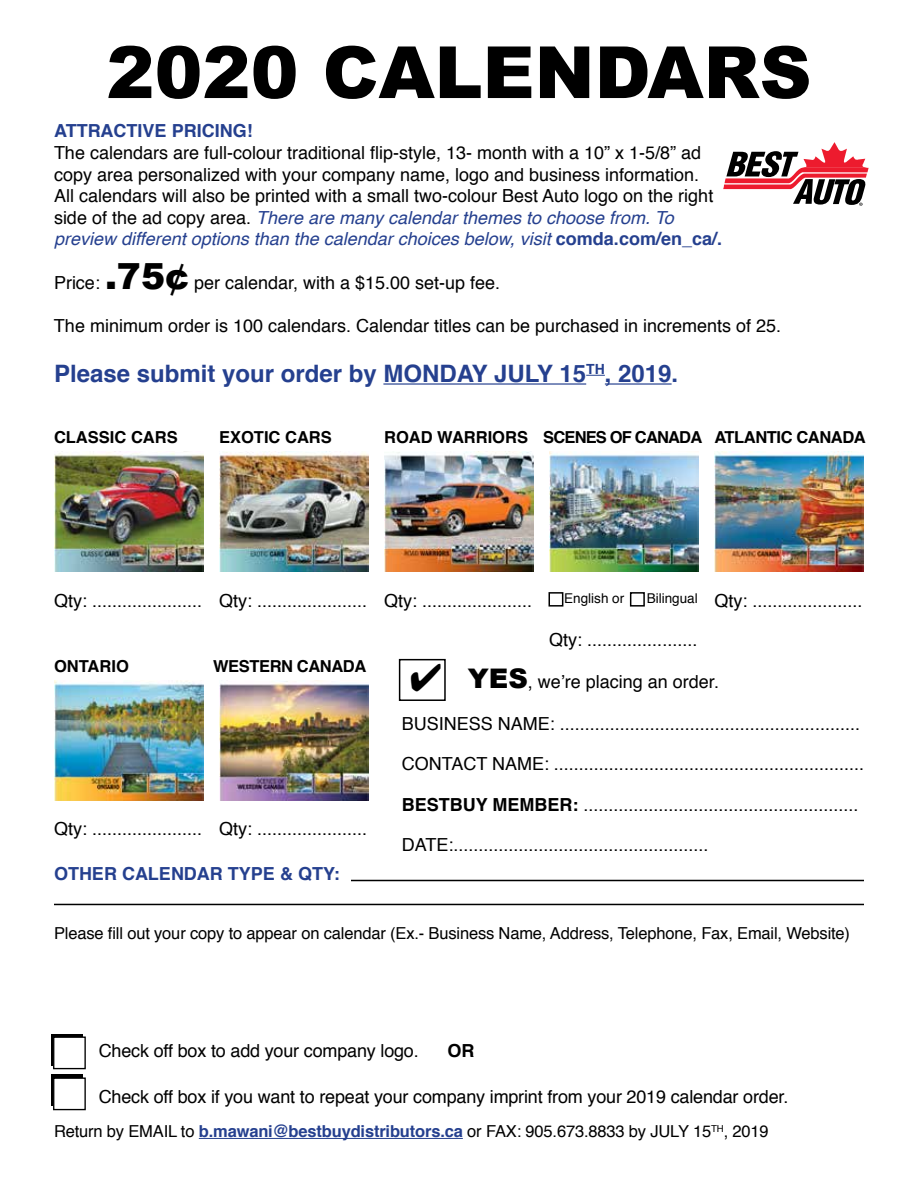
<style>
.page{position:relative;width:918px;height:1188px;background:#fff}
.page>*{position:absolute;margin:0;border:0;box-sizing:border-box;transform-origin:0 0}
.t1{font:900 72px "Arial";color:#000}
.t2{font:700 24px "Helvetica";color:#25408f}
.t3{font:18px/21.6px "Helvetica";color:#000}
.t4{font:700 18px "Helvetica";color:#25408f}
.t5{font:700 18px "Helvetica";color:#000}
.t6{font:16.5px "Helvetica";letter-spacing:-.01em;color:#000}
.t7{font:700 16.5px "Helvetica";letter-spacing:-.025em;color:#000}
.t8{font:700 16.5px "Helvetica";color:#000}
.t9{font:13.5px "Helvetica";color:#000}
.s1{font-style:italic;color:#25408f}
.s2{font-weight:700;color:#25408f}
.s3{font-family:"Arial";font-weight:900;font-size:36px}
.s4{font-family:"Arial";font-weight:900;font-size:27px}
.s5{font-weight:700}
</style>
<div class="page">
<div style="left:51px;top:1034px;width:31px;height:31px;background:#000"></div>
<div style="left:51px;top:1074px;width:31px;height:32px;background:#000"></div>
<hr style="left:383px;top:383px;width:203px;height:2px;background:#25408f">
<svg style="left:586px;top:375px;width:19px;height:1px"></svg>
<hr style="left:605px;top:383px;width:67px;height:2px;background:#25408f">
<div style="left:549px;top:592px;width:14px;height:15px;border:2px solid #000"></div>
<div style="left:630px;top:592px;width:15px;height:15px;border:2px solid #000"></div>
<div style="left:399px;top:659px;width:47px;height:42px;border:2px solid #000"></div>
<hr style="left:351px;top:880px;width:513px;height:1px;background:#000">
<hr style="left:54px;top:904px;width:810px;height:1px;background:#000">
<hr style="left:199px;top:1138px;width:264px;height:1px;background:#25408f">
<div style="left:54px;top:1037px;width:31px;height:32px;background:#fff"></div>
<div style="left:53px;top:1037px;width:33px;height:32px;border:1px solid #000"></div>
<div style="left:54px;top:1078px;width:31px;height:32px;background:#fff"></div>
<div style="left:53px;top:1077px;width:33px;height:33px;border:1px solid #000"></div>
<svg style="left:723px;top:142px;width:146px;height:64px"></svg>
<img style="left:54px;top:452px;width:150px;height:119px">
<img style="left:54px;top:681px;width:150px;height:119px">
<img style="left:219px;top:452px;width:150px;height:119px">
<img style="left:219px;top:681px;width:150px;height:119px">
<img style="left:384px;top:452px;width:150px;height:119px">
<img style="left:549px;top:452px;width:150px;height:119px">
<img style="left:714px;top:452px;width:150px;height:119px">
<h1 class="t1" style="left:106px;top:20px;width:707px">2020 CALENDARS</h1>
<p class="t4" style="left:54px;top:115px;width:200px">ATTRACTIVE PRICING!</p>
<p class="t3" style="left:54px;top:142px;width:670px">The calendars are full-colour traditional flip-style, 13- month with a 10” x 1-5/8” ad copy area personalized with your company name, logo and business information.<br>All calendars will also be printed with a small two-colour Best Auto logo on the right side of the ad copy area. <span class="s1">There are many calendar themes to choose from. To preview different options than the calendar choices below, visit</span> <span class="s2">comda.com/en_ca/.</span></p>
<p class="t3" style="left:54px;top:272px;width:448px">Price: <span class="s3">.75¢</span> per calendar, with a $15.00 set-up fee.</p>
<p class="t3" style="left:54px;top:315px;width:729px">The minimum order is 100 calendars. Calendar titles can be purchased in increments of 25.</p>
<h2 class="t2" style="left:54px;top:352px;width:626px">Please submit your order by MONDAY JULY 15<sup>TH</sup>, 2019.</h2>
<p class="t8" style="left:54px;top:422px;width:125px">CLASSIC CARS</p>
<p class="t8" style="left:219px;top:422px;width:114px">EXOTIC CARS</p>
<p class="t7" style="left:384px;top:422px;width:483px">ROAD WARRIORS SCENES OF CANADA ATLANTIC CANADA</p>
<p class="t3" style="left:54px;top:590px;width:150px">Qty: ......................</p>
<p class="t3" style="left:219px;top:590px;width:150px">Qty: ......................</p>
<p class="t8" style="left:54px;top:651px;width:76px">ONTARIO</p>
<p class="t7" style="left:213px;top:651px;width:155px">WESTERN CANADA</p>
<p class="t3" style="left:54px;top:819px;width:150px">Qty: ......................</p>
<p class="t3" style="left:219px;top:819px;width:150px">Qty: ......................</p>
<p class="t4" style="left:54px;top:857px;width:287px">OTHER CALENDAR TYPE &amp; QTY:</p>
<p class="t3" style="left:384px;top:590px;width:150px">Qty: ......................</p>
<p class="t9" style="left:564px;top:588px;width:62px">English or</p>
<p class="t9" style="left:647px;top:588px;width:53px">Bilingual</p>
<p class="t3" style="left:549px;top:630px;width:150px">Qty: ......................</p>
<p class="t3" style="left:714px;top:590px;width:150px">Qty: ......................</p>
<p class="t3" style="left:410px;top:672px;width:310px">✔ <span class="s4">YES</span>, we’re placing an order.</p>
<p class="t3" style="left:402px;top:713px;width:460px">BUSINESS NAME: ............................................................</p>
<p class="t3" style="left:402px;top:754px;width:464px">CONTACT NAME: ..............................................................</p>
<p class="t3" style="left:402px;top:794px;width:458px"><span class="s5">BESTBUY MEMBER:</span> .......................................................</p>
<p class="t3" style="left:402px;top:835px;width:308px">DATE:...................................................</p>
<p class="t6" style="left:54px;top:921px;width:798px">Please fill out your copy to appear on calendar (Ex.- Business Name, Address, Telephone, Fax, Email, Website)</p>
<p class="t3" style="left:99px;top:1041px;width:322px">Check off box to add your company logo.</p>
<p class="t5" style="left:448px;top:1035px;width:28px">OR</p>
<p class="t3" style="left:99px;top:1087px;width:691px">Check off box if you want to repeat your company imprint from your 2019 calendar order.</p>
<p class="t6" style="left:54px;top:1119px;width:716px">Return by EMAIL to <span class="s2">b.mawani@bestbuydistributors.ca</span> or FAX: 905.673.8833 by JULY 15<sup>TH</sup>, 2019</p>
</div>
